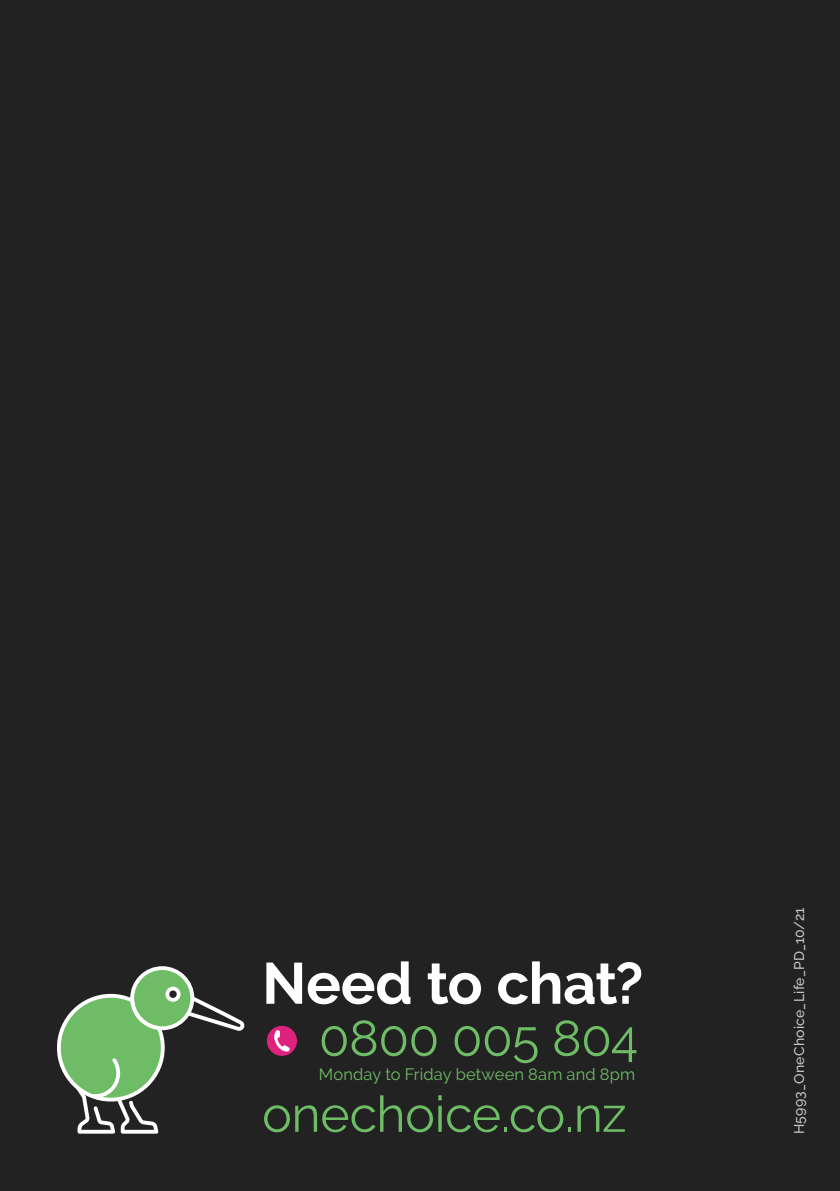
<style>
.page{position:relative;width:840px;height:1191px;background:#fff}
.page>*{position:absolute;margin:0;border:0;box-sizing:border-box;transform-origin:0 0}
.t1{font:700 58px "Raleway";letter-spacing:-.005em;color:#fff}
.t2{font:50px "Raleway";letter-spacing:-.01em;color:#6fbc66}
.t3{font:16.4px "Raleway";letter-spacing:.01em;color:#6fbc66}
.t4{font:500 14px "Raleway";letter-spacing:.015em;color:#c6c6c3}
</style>
<div class="page">
<div style="left:0;top:0;width:839px;height:1191px;background:#222"></div>
<div style="left:267px;top:1025px;width:30px;height:30px;background:#de237f;border-radius:50%"></div>
<svg style="left:271px;top:1030px;width:19px;height:23px"></svg>
<svg style="left:57px;top:966px;width:188px;height:167px"></svg>
<h1 class="t1" style="left:262px;top:950px;width:382px">Need to chat?</h1>
<h2 class="t2" style="left:319px;top:1009px;width:320px">0800 005 804</h2>
<p class="t3" style="left:319px;top:1064px;width:318px">Monday to Friday between 8am and 8pm</p>
<h2 class="t2" style="left:262px;top:1085px;width:366px">onechoice.co.nz</h2>
<p class="t4" style="left:790px;top:1134px;width:228px;rotate:-90deg">H5993_OneChoice_Life_PD_10/21</p>
</div>
